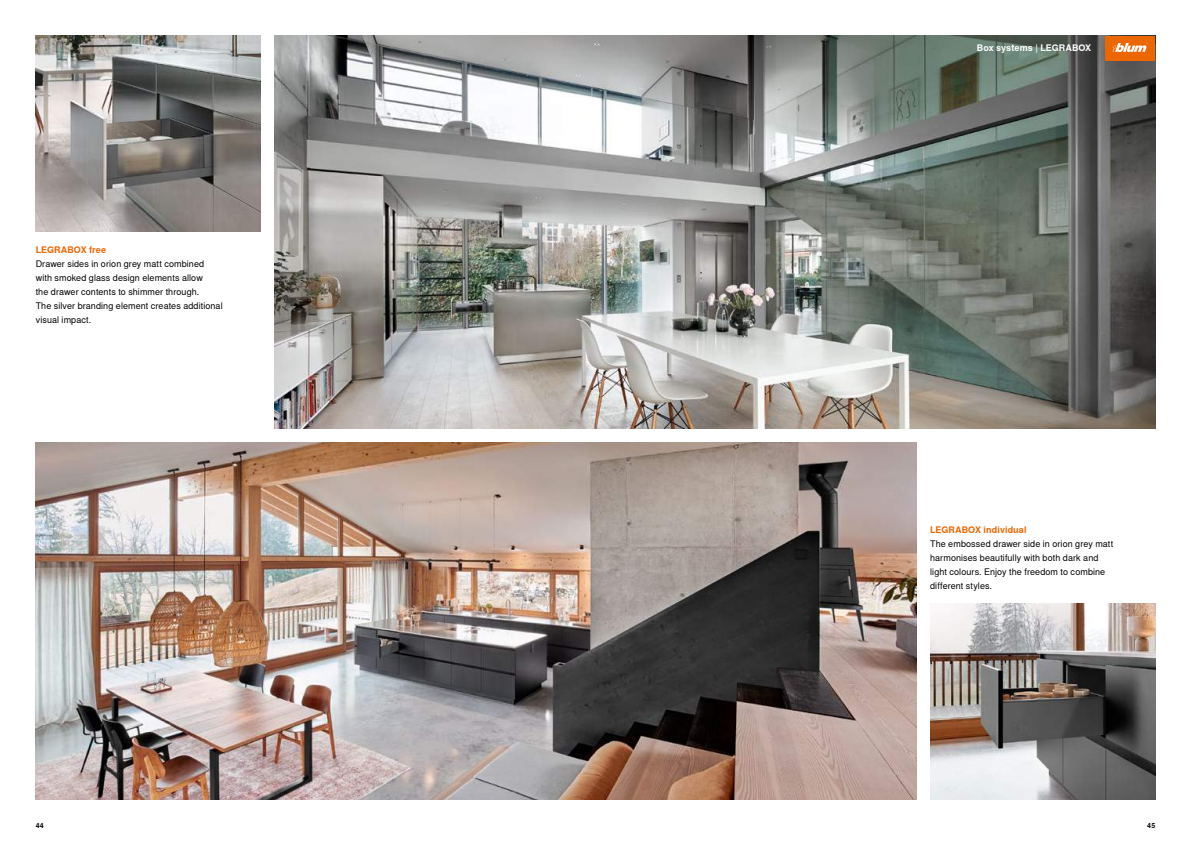
<style>
.page{position:relative;width:1191px;height:842px;background:#fff}
.page>*{position:absolute;margin:0;border:0;box-sizing:border-box;transform-origin:0 0}
.t1{font:9px/14px "Nimbus Sans Global";letter-spacing:.01em;color:#000}
.t2{font:700 9px "Nimbus Sans Global";letter-spacing:.01em;color:#ec6602}
.t3{font:700 9px "Nimbus Sans Global";letter-spacing:.005em;color:#fff}
.t4{font:700 7px "Nimbus Sans Global";color:#000}
</style>
<div class="page">
<img style="left:36px;top:442px;width:880px;height:358px">
<img style="left:275px;top:36px;width:880px;height:392px">
<img style="left:36px;top:36px;width:225px;height:196px">
<div style="left:1105px;top:36px;width:50px;height:25px;background:#ec6602"></div>
<svg style="left:1112px;top:43px;width:35px;height:9px"></svg>
<img style="left:930px;top:603px;width:225px;height:197px">
<p class="t2" style="left:36px;top:244px;width:72px">LEGRABOX free</p>
<p class="t1" style="left:36px;top:256px;width:188px">Drawer sides in orion grey matt combined with smoked glass design elements allow<br>the drawer contents to shimmer through.<br>The silver branding element creates additional visual impact.</p>
<p class="t3" style="left:977px;top:43px;width:116px">Box systems | LEGRABOX</p>
<p class="t2" style="left:930px;top:525px;width:98px">LEGRABOX individual</p>
<p class="t1" style="left:930px;top:537px;width:185px">The embossed drawer side in orion grey matt harmonises beautifully with both dark and light colours. Enjoy the freedom to combine different styles.</p>
<p class="t4" style="left:36px;top:821px;width:10px">44</p>
<p class="t4" style="left:1147px;top:821px;width:10px">45</p>
</div>
